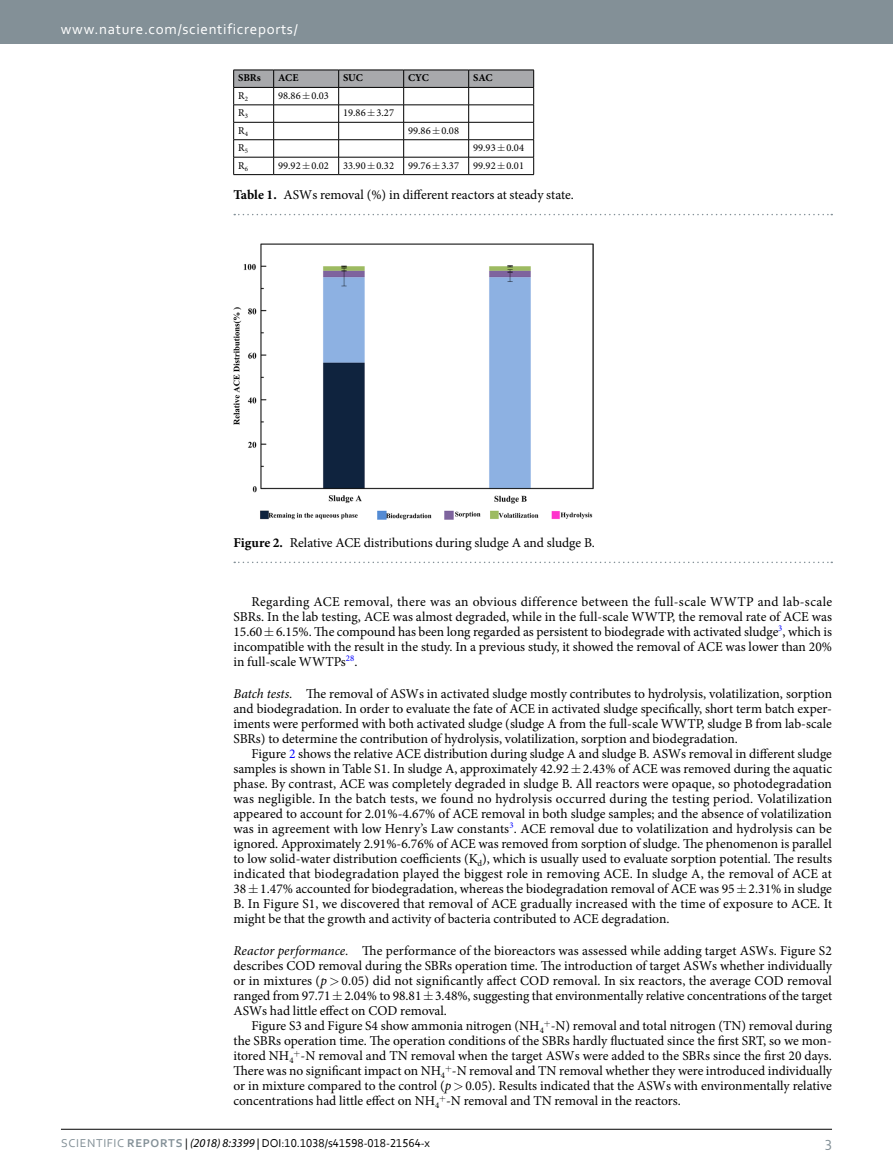
<style>
.page{position:relative;width:893px;height:1174px;background:#fff}
.page>*{position:absolute;margin:0;border:0;box-sizing:border-box;transform-origin:0 0}
.t1{font:15px "Corbel 2";letter-spacing:.045em;color:#fff}
.t2{font:15px "Corbel 2";color:#839097}
.t3{font:13.5px/15px "Minion Pro";color:#000;text-align:justify}
.t4{font:12px "Corbel";color:#000}
.t5{font:10.5px "Minion Pro";color:#000}
.t6{font:700 10.5px "Minion Pro";letter-spacing:-.005em;color:#000}
.s1{font-weight:700}
.s2{font-style:italic}
.s3{color:#00f}
.s4{font-family:"Corbel 2";color:#839097}
.s5{font-family:"Corbel Bold 2";color:#839097}
.s6{font-family:"Corbel 2"}
.s7{font-family:"Myriad Pro";font-style:italic}
</style>
<div class="page">
<div style="left:0;top:0;width:893px;height:43px;background:#839097"></div>
<hr style="left:61px;top:1129px;width:771px;height:1px;background:#000">
<svg style="left:234px;top:214px;width:598px;height:1px"></svg>
<hr style="left:233px;top:174px;width:41px;height:1px;background:#000">
<hr style="left:274px;top:174px;width:65px;height:1px;background:#000">
<hr style="left:339px;top:174px;width:65px;height:1px;background:#000">
<hr style="left:404px;top:174px;width:65px;height:1px;background:#000">
<hr style="left:469px;top:174px;width:65px;height:1px;background:#000">
<img style="left:233px;top:244px;width:360px;height:275px">
<svg style="left:234px;top:561px;width:598px;height:2px"></svg>
<svg style="left:233px;top:70px;width:301px;height:104px"></svg>
<p class="t1" style="left:61px;top:19px;width:238px">www.nature.com/scientificreports/</p>
<p class="t6" style="left:238px;top:71px;width:24px">SBRs</p>
<p class="t6" style="left:278px;top:71px;width:22px">ACE</p>
<p class="t6" style="left:343px;top:71px;width:21px">SUC</p>
<p class="t6" style="left:408px;top:71px;width:22px">CYC</p>
<p class="t6" style="left:473px;top:71px;width:21px">SAC</p>
<p class="t5" style="left:238px;top:88px;width:11px">R<sub>2</sub></p>
<p class="t5" style="left:278px;top:88px;width:52px">98.86 0.03</p>
<p class="t5" style="left:238px;top:106px;width:11px">R<sub>3</sub></p>
<p class="t5" style="left:343px;top:106px;width:52px">19.86 3.27</p>
<p class="t5" style="left:238px;top:123px;width:11px">R<sub>4</sub></p>
<p class="t5" style="left:408px;top:123px;width:52px">99.86 0.08</p>
<p class="t5" style="left:238px;top:141px;width:11px">R<sub>5</sub></p>
<p class="t5" style="left:473px;top:141px;width:52px">99.93 0.04</p>
<p class="t5" style="left:238px;top:158px;width:11px">R<sub>6</sub></p>
<p class="t5" style="left:278px;top:158px;width:52px">99.92 0.02</p>
<p class="t5" style="left:343px;top:158px;width:52px">33.90 0.32</p>
<p class="t5" style="left:408px;top:158px;width:52px">99.76 3.37</p>
<p class="t5" style="left:473px;top:158px;width:52px">99.92 0.01</p>
<p class="t3" style="left:233px;top:187px;width:342px"><span class="s1">Table 1.</span> ASWs removal (%) in different reactors at steady state.</p>
<p class="t3" style="left:233px;top:535px;width:363px"><span class="s1">Figure 2.</span> Relative ACE distributions during sludge A and sludge B.</p>
<p class="t3" style="left:233px;top:594px;width:600px;text-indent:18px">Regarding ACE removal, there was an obvious difference between the full-scale WWTP and lab-scale SBRs. In the lab testing, ACE was almost degraded, while in the full-scale WWTP, the removal rate of ACE was 15.60 6.15%. The compound has been long regarded as persistent to biodegrade with activated sludge<sup>3</sup>, which is incompatible with the result in the study. In a previous study, it showed the removal of ACE was lower than 20% in full-scale WWTPs<sup>28</sup>.</p>
<p class="t3" style="left:233px;top:686px;width:600px"><span class="s2">Batch tests.</span> The removal of ASWs in activated sludge mostly contributes to hydrolysis, volatilization, sorption and biodegradation. In order to evaluate the fate of ACE in activated sludge specifically, short term batch exper&shy;iments were performed with both activated sludge (sludge A from the full-scale WWTP, sludge B from lab-scale SBRs) to determine the contribution of hydrolysis, volatilization, sorption and biodegradation.</p>
<p class="t3" style="left:233px;top:746px;width:600px;text-indent:18px">Figure <span class="s3">2</span> shows the relative ACE distribution during sludge A and sludge B. ASWs removal in different sludge samples is shown in Table S1. In sludge A, approximately 42.92 2.43% of ACE was removed during the aquatic phase. By contrast, ACE was completely degraded in sludge B. All reactors were opaque, so photodegradation was negligible. In the batch tests, we found no hydrolysis occurred during the testing period. Volatilization appeared to account for 2.01%-4.67% of ACE removal in both sludge samples; and the absence of volatilization was in agreement with low Henry’s Law constants<sup>3</sup>. ACE removal due to volatilization and hydrolysis can be ignored. Approximately 2.91%-6.76% of ACE was removed from sorption of sludge. The phenomenon is parallel to low solid-water distribution coefficients (K<sub>d</sub>), which is usually used to evaluate sorption potential. The results indicated that biodegradation played the biggest role in removing ACE. In sludge A, the removal of ACE at 38 1.47% accounted for biodegradation, whereas the biodegradation removal of ACE was 95 2.31% in sludge B. In Figure S1, we discovered that removal of ACE gradually increased with the time of exposure to ACE. It might be that the growth and activity of bacteria contributed to ACE degradation.</p>
<p class="t3" style="left:233px;top:943px;width:600px"><span class="s2">Reactor performance.</span> The performance of the bioreactors was assessed while adding target ASWs. Figure S2 describes COD removal during the SBRs operation time. The introduction of target ASWs whether individually or in mixtures (<span class="s2">p</span> 0.05) did not significantly affect COD removal. In six reactors, the average COD removal ranged from 97.71 2.04% to 98.81 3.48%, suggesting that environmentally relative concentrations of the target ASWs had little effect on COD removal.</p>
<p class="t3" style="left:233px;top:1018px;width:600px;text-indent:18px">Figure S3 and Figure S4 show ammonia nitrogen (NH<sub>4</sub> -N) removal and total nitrogen (TN) removal during the SBRs operation time. The operation conditions of the SBRs hardly fluctuated since the first SRT, so we mon&shy;itored NH<sub>4</sub> -N removal and TN removal when the target ASWs were added to the SBRs since the first 20 days.<br>There was no significant impact on NH<sub>4</sub> -N removal and TN removal whether they were introduced individually or in mixture compared to the control (<span class="s2">p</span> 0.05). Results indicated that the ASWs with environmentally relative concentrations had little effect on NH<sub>4</sub> -N removal and TN removal in the reactors.</p>
<p class="t4" style="left:61px;top:1135px;width:370px"><span class="s4">SCiENtifiC</span> <span class="s5">REPORTS</span> <span class="s6">|</span> <span class="s7">(2018) 8:3399</span> | DOI:10.1038/s41598-018-21564-x</p>
<p class="t2" style="left:825px;top:1132px;width:8px">3</p>
</div>
